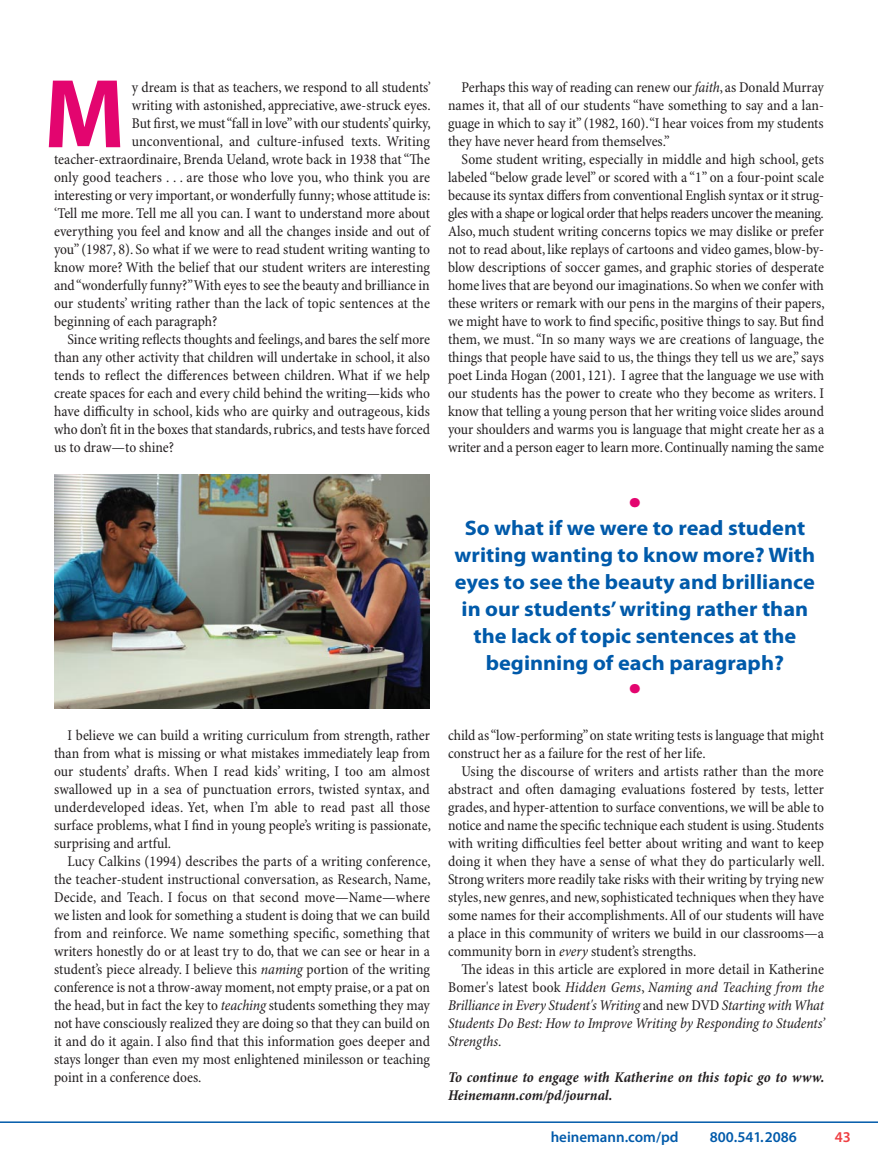
<style>
.page{position:relative;width:878px;height:1168px;background:#fff}
.page>*{position:absolute;margin:0;border:0;box-sizing:border-box;transform-origin:0 0}
.t1{font:700 98.85px "Myriad Pro";color:#e3056f}
.t2{font:700 36px "Myriad Pro";color:#e3056f;scale:1.06 1}
.t3{font:700 21px/27px "Myriad Pro";color:#005aaa;text-align:center;scale:1.06 1}
.t4{font:condensed 15px/18px "Minion Pro";color:#231f20;text-align:justify}
.t5{font:italic condensed 15px/18px "Minion Pro";letter-spacing:-.01em;color:#231f20;text-align:justify}
.t6{font:italic 700 condensed 15px/18px "Minion Pro";letter-spacing:.005em;color:#231f20}
.t7{font:600 15px "Myriad Pro";color:#005aaa}
.t8{font:600 15px "Myriad Pro";color:#ef3e42}
.s1{font-style:italic}
.s2{font-style:normal}
</style>
<div class="page">
<hr style="left:0;top:1121px;width:878px;height:2px;background:#005aaa">
<img style="left:54px;top:475px;width:376px;height:233px">
<h1 class="t1" style="left:44px;top:77px;width:83px">M</h1>
<p class="t4" style="left:132px;top:79px;width:301px">y dream is that as teachers, we respond to all students’</p>
<p class="t4" style="left:132px;top:97px;width:300px">writing with astonished, appreciative, awe-struck eyes.</p>
<p class="t4" style="left:132px;top:115px;width:300px">But first, we must “fall in love” with our students’ quirky,</p>
<p class="t4" style="left:132px;top:133px;width:299px">unconventional, and culture-infused texts. Writing</p>
<p class="t4" style="left:54px;top:151px;width:377px">teacher-extraordinaire, Brenda Ueland, wrote back in 1938 that “The</p>
<p class="t4" style="left:54px;top:169px;width:377px">only good teachers . . . are those who love you, who think you are</p>
<p class="t4" style="left:54px;top:187px;width:378px">interesting or very important, or wonderfully funny; whose attitude is:</p>
<p class="t4" style="left:54px;top:205px;width:377px">‘Tell me more. Tell me all you can. I want to understand more about</p>
<p class="t4" style="left:54px;top:223px;width:377px">everything you feel and know and all the changes inside and out of</p>
<p class="t4" style="left:54px;top:241px;width:377px">you” (1987, 8). So what if we were to read student writing wanting to</p>
<p class="t4" style="left:54px;top:259px;width:377px">know more? With the belief that our student writers are interesting</p>
<p class="t4" style="left:54px;top:277px;width:377px">and “wonderfully funny?” With eyes to see the beauty and brilliance in</p>
<p class="t4" style="left:54px;top:295px;width:377px">our students’ writing rather than the lack of topic sentences at the</p>
<p class="t4" style="left:54px;top:313px;width:165px">beginning of each paragraph?</p>
<p class="t4" style="left:67px;top:331px;width:364px">Since writing reflects thoughts and feelings, and bares the self more</p>
<p class="t4" style="left:54px;top:349px;width:377px">than any other activity that children will undertake in school, it also</p>
<p class="t4" style="left:54px;top:367px;width:377px">tends to reflect the differences between children. What if we help</p>
<p class="t4" style="left:54px;top:385px;width:377px">create spaces for each and every child behind the writing—kids who</p>
<p class="t4" style="left:54px;top:403px;width:377px">have difficulty in school, kids who are quirky and outrageous, kids</p>
<p class="t4" style="left:54px;top:421px;width:377px">who don’t fit in the boxes that standards, rubrics, and tests have forced</p>
<p class="t4" style="left:54px;top:439px;width:122px">us to draw—to shine?</p>
<p class="t4" style="left:54px;top:727px;width:378px;text-indent:14px">I believe we can build a writing curriculum from strength, rather than from what is missing or what mistakes immediately leap from our students’ drafts. When I read kids’ writing, I too am almost swallowed up in a sea of punctuation errors, twisted syntax, and underdeveloped ideas. Yet, when I’m able to read past all those surface problems, what I find in young people’s writing is passionate, surprising and artful.</p>
<p class="t4" style="left:54px;top:853px;width:378px;text-indent:14px">Lucy Calkins (1994) describes the parts of a writing conference, the teacher-student instructional conversation, as Research, Name, Decide, and Teach. I focus on that second move—Name—where we listen and look for something a student is doing that we can build from and reinforce. We name something specific, something that writers honestly do or at least try to do, that we can see or hear in a student’s piece already. I believe this <span class="s1">naming</span> portion of the writing conference is not a throw-away moment, not empty praise, or a pat on the head, but in fact the key to <span class="s1">teaching</span> students something they may not have consciously realized they are doing so that they can build on it and do it again. I also find that this information goes deeper and stays longer than even my most enlightened minilesson or teaching point in a conference does.</p>
<p class="t4" style="left:448px;top:79px;width:377px;text-indent:14px">Perhaps this way of reading can renew our <span class="s1">faith</span>, as Donald Murray names it, that all of our students “have something to say and a lan&shy;guage in which to say it” (1982, 160). “I hear voices from my students they have never heard from themselves.”</p>
<p class="t4" style="left:448px;top:151px;width:378px;text-indent:14px">Some student writing, especially in middle and high school, gets labeled “below grade level” or scored with a “1” on a four-point scale because its syntax differs from conventional English syntax or it strug&shy;gles with a shape or logical order that helps readers uncover the meaning.<br>Also, much student writing concerns topics we may dislike or prefer not to read about, like replays of cartoons and video games, blow-by&shy;blow descriptions of soccer games, and graphic stories of desperate home lives that are beyond our imaginations. So when we confer with these writers or remark with our pens in the margins of their papers, we might have to work to find specific, positive things to say. But find them, we must. “In so many ways we are creations of language, the things that people have said to us, the things they tell us we are,” says poet Linda Hogan (2001, 121). I agree that the language we use with our students has the power to create who they become as writers. I know that telling a young person that her writing voice slides around your shoulders and warms you is language that might create her as a writer and a person eager to learn more. Continually naming the same</p>
<h2 class="t2" style="left:628px;top:486px;width:14px">•</h2>
<h3 class="t3" style="left:454px;top:516px;width:341px">So what if we were to read student writing wanting to know more? With eyes to see the beauty and brilliance in our students’ writing rather than the lack of topic sentences at the beginning of each paragraph?</h3>
<h2 class="t2" style="left:628px;top:672px;width:14px">•</h2>
<p class="t4" style="left:448px;top:727px;width:377px">child as “low-performing” on state writing tests is language that might construct her as a failure for the rest of her life.</p>
<p class="t4" style="left:448px;top:763px;width:378px;text-indent:14px">Using the discourse of writers and artists rather than the more abstract and often damaging evaluations fostered by tests, letter grades, and hyper-attention to surface conventions, we will be able to notice and name the specific technique each student is using. Students with writing difficulties feel better about writing and want to keep doing it when they have a sense of what they do particularly well.<br>Strong writers more readily take risks with their writing by trying new styles, new genres, and new, sophisticated techniques when they have some names for their accomplishments. All of our students will have a place in this community of writers we build in our classrooms—a community born in <span class="s1">every</span> student’s strengths.</p>
<p class="t5" style="left:448px;top:961px;width:378px;text-indent:14px"><span class="s2">The ideas in this article are explored in more detail in Katherine Bomer's latest book</span> Hidden Gems<span class="s2">,</span> Naming and Teaching from the Brilliance in Every Student's Writing <span class="s2">and new DVD</span> Starting with What Students Do Best: How to Improve Writing by Responding to Students’ Strengths<span class="s2">.</span></p>
<p class="t6" style="left:448px;top:1069px;width:378px">To continue to engage with Katherine on this topic go to www.<br>Heinemann.com/pd/journal.</p>
<p class="t7" style="left:550px;top:1131px;width:129px">heinemann.com/pd</p>
<p class="t7" style="left:709px;top:1131px;width:89px">800.541.2086</p>
<p class="t8" style="left:834px;top:1131px;width:18px">43</p>
</div>
